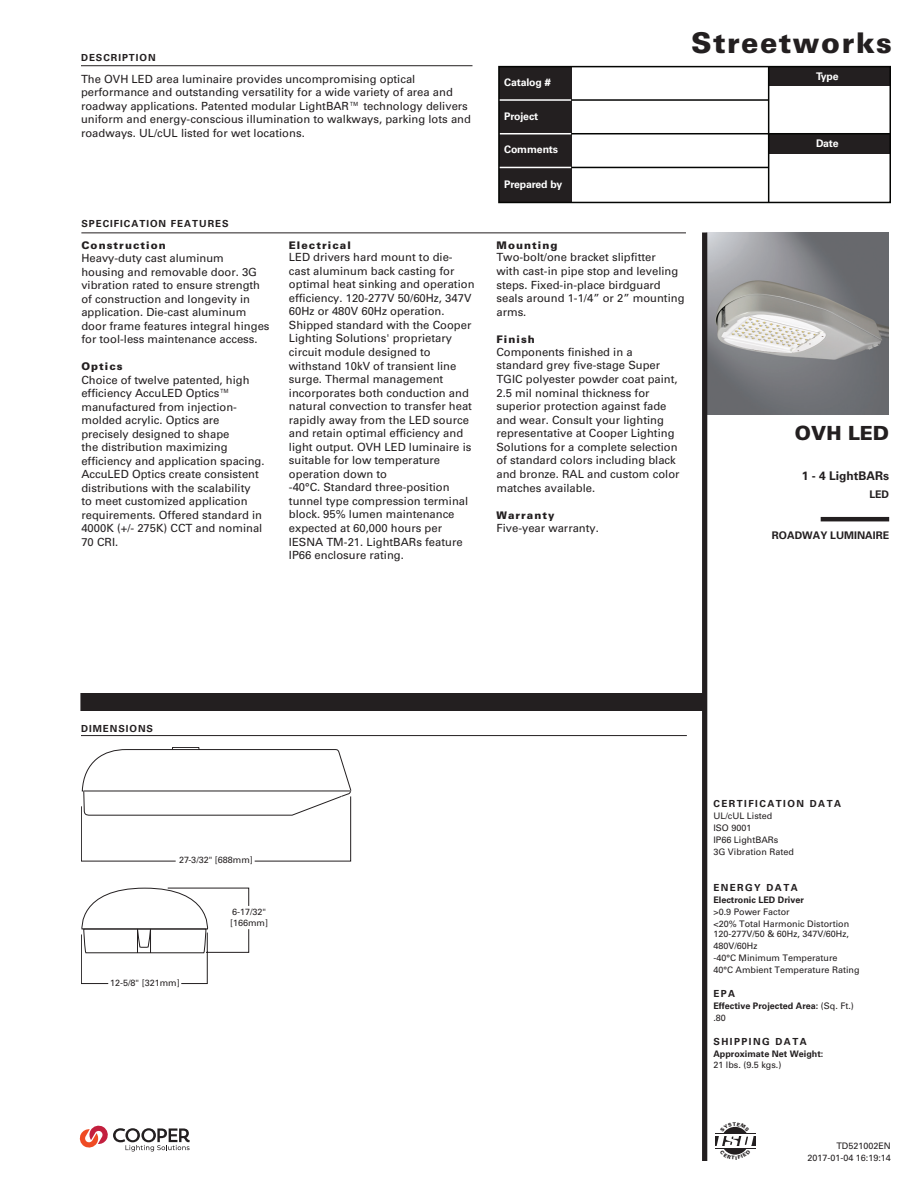
<style>
.page{position:relative;width:918px;height:1188px;background:#fff}
.page>*{position:absolute;margin:0;border:0;box-sizing:border-box;transform-origin:0 0}
.t1{font:900 28.5px "Univers LT Std";letter-spacing:.05em;color:#231f20}
.Product_Name_Paragra{font:900 19.5px "Univers LT Std";color:#231f20}
.Wattage_Paragraph{font:700 12px "Univers LT Std";color:#231f20}
.Body_Copy_Paragraph{font:11.25px/13.5px "Univers LT Std";color:#231f20}
.Body_Copy_Paragraph-2{font:900 10.5px "Univers LT Std";letter-spacing:.1em;color:#231f20}
.t2{font:700 10.5px "Univers LT Std";letter-spacing:-.01em;color:#fff}
.Product_Category_Par{font:700 10.5px "Univers LT Std";color:#231f20}
.Lamp_Source_Paragrap{font:700 10.5px "Univers LT Std";color:#231f20}
.Header_With_Rule_Par{font:700 9.75px "Univers LT Std";letter-spacing:.1em;color:#231f20}
.Tech_Data_Paragraph{font:700 9.75px "Univers LT Std";letter-spacing:.15em;color:#231f20}
.Tech_Data_Paragraph-2{font:9px/12px "Univers LT Std";color:#231f20}
.Tech_Data_Paragraph-3{font:700 9px "Univers LT Std";color:#231f20}
.AD_Number_Paragraph{font:9px "Univers LT Std";color:#231f20}
.s1{font-weight:400}
</style>
<div class="page">
<hr style="left:821px;top:517px;width:68px;height:4px;background:#231f20">
<img style="left:707px;top:232px;width:182px;height:183px">
<div style="left:702px;top:232px;width:5px;height:929px;background:#231f20"></div>
<div style="left:80px;top:693px;width:624px;height:18px;background:#231f20"></div>
<hr style="left:81px;top:233px;width:605px;height:1px;background:#231f20">
<hr style="left:81px;top:65px;width:391px;height:1px;background:#231f20">
<div style="left:715px;top:1133px;width:40px;height:16px;background:#231f20"></div>
<hr style="left:713px;top:1135px;width:44px;height:1px;background:#fff">
<hr style="left:713px;top:1146px;width:44px;height:1px;background:#fff">
<svg style="left:81px;top:747px;width:270px;height:49px"></svg>
<svg style="left:81px;top:796px;width:270px;height:188px"></svg>
<hr style="left:81px;top:735px;width:606px;height:1px;background:#231f20">
<div style="left:499px;top:67px;width:72px;height:135px;background:#231f20"></div>
<div style="left:769px;top:66px;width:121px;height:20px;background:#231f20"></div>
<div style="left:769px;top:134px;width:121px;height:20px;background:#231f20"></div>
<hr style="left:571px;top:99px;width:198px;height:2px;background:#040503">
<hr style="left:499px;top:99px;width:72px;height:2px;background:#fff">
<hr style="left:571px;top:167px;width:198px;height:1px;background:#040503">
<hr style="left:499px;top:167px;width:72px;height:1px;background:#fff">
<hr style="left:768px;top:67px;width:1px;height:135px;background:#040503">
<hr style="left:571px;top:133px;width:319px;height:1px;background:#040503">
<hr style="left:500px;top:133px;width:71px;height:1px;background:#fff">
<div style="left:498px;top:66px;width:393px;height:137px;border:2px solid #040503"></div>
<svg style="left:79px;top:1125px;width:111px;height:27px"></svg>
<svg style="left:716px;top:1126px;width:38px;height:29px"></svg>
<p class="Header_With_Rule_Par" style="left:81px;top:52px;width:76px">DESCRIPTION</p>
<p class="Body_Copy_Paragraph" style="left:81px;top:72px;width:392px">The OVH LED area luminaire provides uncompromising optical performance and outstanding versatility for a wide variety of area and roadway applications. Patented modular LightBAR™ technology delivers uniform and energy-conscious illumination to walkways, parking lots and roadways. UL/cUL listed for wet locations.</p>
<p class="Header_With_Rule_Par" style="left:81px;top:218px;width:149px">SPECIFICATION FEATURES</p>
<p class="Body_Copy_Paragraph-2" style="left:81px;top:238px;width:86px">Construction</p>
<p class="Body_Copy_Paragraph" style="left:81px;top:251px;width:190px">Heavy-duty cast aluminum housing and removable door. 3G vibration rated to ensure strength of construction and longevity in application. Die-cast aluminum door frame features integral hinges for tool-less maintenance access.</p>
<p class="Body_Copy_Paragraph-2" style="left:81px;top:360px;width:43px">Optics</p>
<p class="Body_Copy_Paragraph" style="left:81px;top:373px;width:185px">Choice of twelve patented, high efficiency AccuLED Optics™ manufactured from injection&shy;molded acrylic. Optics are precisely designed to shape<br>the distribution maximizing efficiency and application spacing.<br>AccuLED Optics create consistent distributions with the scalability<br>to meet customized application requirements. Offered standard in<br>4000K (+/- 275K) CCT and nominal<br>70 CRI.</p>
<p class="Body_Copy_Paragraph-2" style="left:289px;top:238px;width:63px">Electrical</p>
<p class="Body_Copy_Paragraph" style="left:289px;top:251px;width:187px">LED drivers hard mount to die&shy;cast aluminum back casting for optimal heat sinking and operation efficiency. 120-277V 50/60Hz, 347V<br>60Hz or 480V 60Hz operation.<br>Shipped standard with the Cooper<br>Lighting Solutions' proprietary circuit module designed to withstand 10kV of transient line surge. Thermal management incorporates both conduction and natural convection to transfer heat rapidly away from the LED source and retain optimal efficiency and light output. OVH LED luminaire is suitable for low temperature operation down to<br>-40°C. Standard three-position tunnel type compression terminal block. 95% lumen maintenance expected at 60,000 hours per<br>IESNA TM-21. LightBARs feature<br>IP66 enclosure rating.</p>
<p class="t2" style="left:504px;top:76px;width:48px">Catalog #</p>
<p class="t2" style="left:504px;top:110px;width:36px">Project</p>
<p class="t2" style="left:504px;top:143px;width:56px">Comments</p>
<p class="t2" style="left:504px;top:178px;width:60px">Prepared by</p>
<p class="t1" style="left:691px;top:25px;width:203px">Streetworks</p>
<p class="t2" style="left:816px;top:70px;width:24px">Type</p>
<p class="t2" style="left:816px;top:137px;width:24px">Date</p>
<p class="Body_Copy_Paragraph-2" style="left:496px;top:238px;width:63px">Mounting</p>
<p class="Body_Copy_Paragraph" style="left:496px;top:251px;width:190px">Two-bolt/one bracket slipfitter<br>with cast-in pipe stop and leveling steps. Fixed-in-place birdguard seals around 1-1/4” or 2” mounting arms.</p>
<p class="Body_Copy_Paragraph-2" style="left:496px;top:333px;width:40px">Finish</p>
<p class="Body_Copy_Paragraph" style="left:496px;top:345px;width:185px">Components finished in a standard grey five-stage Super<br>TGIC polyester powder coat paint,<br>2.5 mil nominal thickness for superior protection against fade and wear. Consult your lighting representative at Cooper Lighting<br>Solutions for a complete selection of standard colors including black and bronze. RAL and custom color matches available.</p>
<p class="Body_Copy_Paragraph-2" style="left:496px;top:508px;width:60px">Warranty</p>
<p class="Body_Copy_Paragraph" style="left:496px;top:521px;width:104px">Five-year warranty.</p>
<p class="Product_Name_Paragra" style="left:795px;top:421px;width:96px">OVH LED</p>
<p class="Wattage_Paragraph" style="left:802px;top:469px;width:89px">1 - 4 LightBARs</p>
<p class="Lamp_Source_Paragrap" style="left:869px;top:488px;width:21px">LED</p>
<p class="Product_Category_Par" style="left:772px;top:529px;width:119px">ROADWAY LUMINAIRE</p>
<p class="Header_With_Rule_Par" style="left:81px;top:723px;width:74px">DIMENSIONS</p>
<p class="Tech_Data_Paragraph-2" style="left:179px;top:854px;width:75px">27-3/32" [688mm]</p>
<p class="Tech_Data_Paragraph-2" style="left:230px;top:907px;width:39px;line-height:10.8px">6-17/32" [166mm]</p>
<p class="Tech_Data_Paragraph-2" style="left:110px;top:977px;width:71px">12-5/8" [321mm]</p>
<p class="Tech_Data_Paragraph" style="left:713px;top:797px;width:129px">CERTIFICATION DATA</p>
<p class="Tech_Data_Paragraph-2" style="left:713px;top:809px;width:61px">UL/cUL Listed</p>
<p class="Tech_Data_Paragraph-2" style="left:713px;top:821px;width:40px">ISO 9001</p>
<p class="Tech_Data_Paragraph-2" style="left:713px;top:833px;width:67px">IP66 LightBARs</p>
<p class="Tech_Data_Paragraph-2" style="left:713px;top:845px;width:82px">3G Vibration Rated</p>
<p class="Tech_Data_Paragraph" style="left:713px;top:881px;width:86px">ENERGY DATA</p>
<p class="Tech_Data_Paragraph-3" style="left:713px;top:894px;width:92px">Electronic LED Driver</p>
<p class="Tech_Data_Paragraph-2" style="left:713px;top:905px;width:78px">&gt;0.9 Power Factor</p>
<p class="Tech_Data_Paragraph-2" style="left:713px;top:917px;width:137px">&lt;20% Total Harmonic Distortion</p>
<p class="Tech_Data_Paragraph-2" style="left:713px;top:928px;width:137px">120-277V/50 &amp; 60Hz, 347V/60Hz,<br>480V/60Hz</p>
<p class="Tech_Data_Paragraph-2" style="left:713px;top:952px;width:126px">-40°C Minimum Temperature</p>
<p class="Tech_Data_Paragraph-2" style="left:713px;top:964px;width:148px">40°C Ambient Temperature Rating</p>
<p class="Tech_Data_Paragraph" style="left:713px;top:988px;width:23px">EPA</p>
<p class="Tech_Data_Paragraph-3" style="left:713px;top:1001px;width:142px">Effective Projected Area: <span class="s1">(Sq. Ft.)</span></p>
<p class="Tech_Data_Paragraph-2" style="left:713px;top:1012px;width:14px">.80</p>
<p class="Tech_Data_Paragraph" style="left:713px;top:1036px;width:95px">SHIPPING DATA</p>
<p class="Tech_Data_Paragraph-3" style="left:713px;top:1049px;width:112px">Approximate Net Weight:</p>
<p class="Tech_Data_Paragraph-2" style="left:713px;top:1059px;width:70px">21 lbs. (9.5 kgs.)</p>
<p class="AD_Number_Paragraph" style="left:836px;top:1141px;width:56px">TD521002EN</p>
<p class="AD_Number_Paragraph" style="left:807px;top:1153px;width:85px">2017-01-04 16:19:14</p>
</div>
